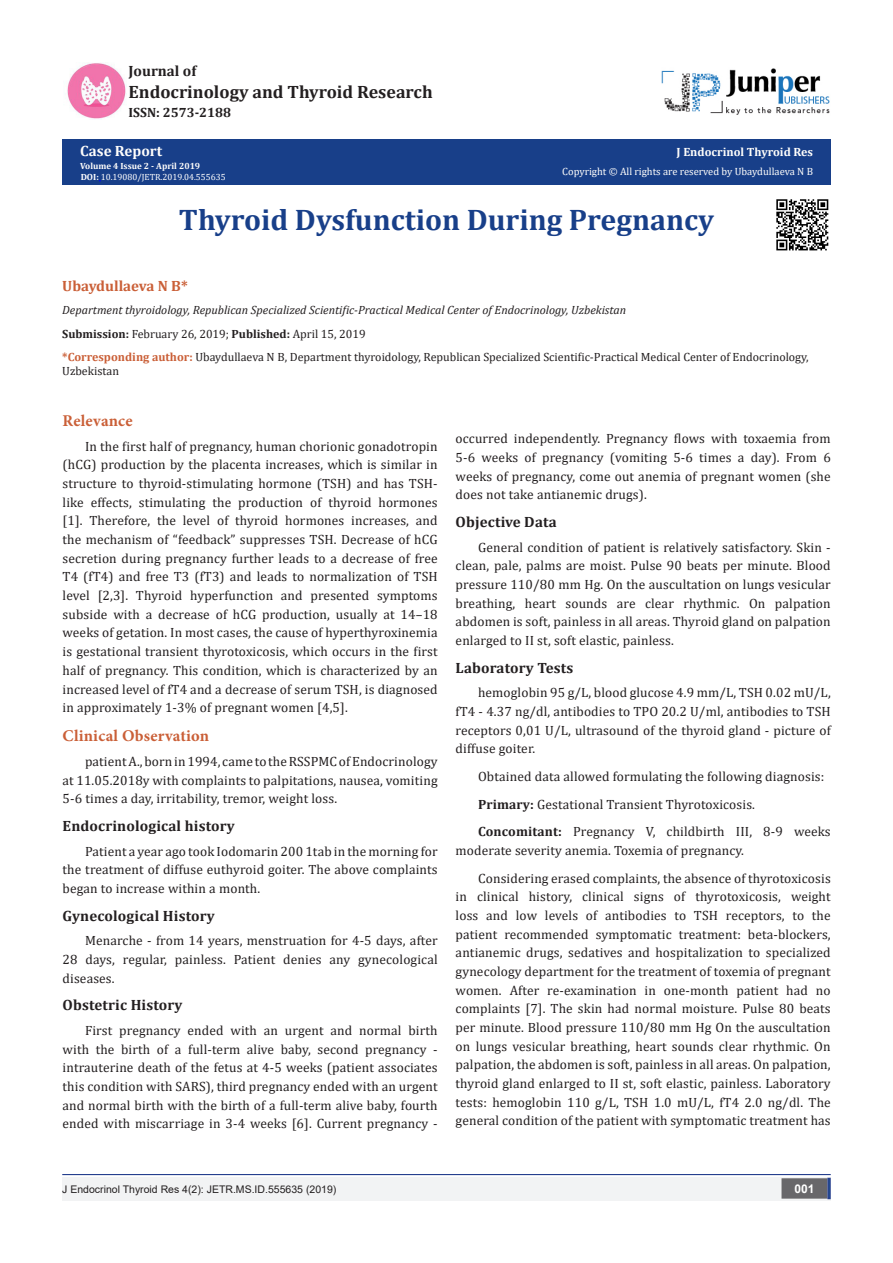
<style>
.page{position:relative;width:893px;height:1263px;background:#fff}
.page>*{position:absolute;margin:0;border:0;box-sizing:border-box;transform-origin:0 0}
.t1{font:700 29.85px "Cambria";color:#183f89}
.t2{font:700 18px "Cambria";color:#231f20}
.t3{font:700 16.5px "Minion Pro";letter-spacing:.01em;color:#ca5f37}
.t4{font:700 15px "Cambria";letter-spacing:.01em;color:#231f20}
.t5{font:700 15px "Cambria";color:#ca5f37}
.t6{font:700 15px "Cambria";color:#fffefc}
.t7{font:13.5px/18.8px "Cambria";letter-spacing:.01em;color:#231f20;text-align:justify}
.t8{font:700 13.5px "Cambria";color:#231f20}
.t9{font:12px/14.4px "Cambria";color:#231f20}
.t10{font:italic 12px "Cambria";color:#231f20}
.t11{font:700 12px "Cambria";color:#fffefc}
.t12{font:700 12px "Arial";color:#fff}
.t13{font:10.5px "Arial";color:#231f20}
.t14{font:10.5px "Cambria";color:#fffefc}
.t15{font:9px "Cambria";color:#fff}
.t16{font:700 9px "Cambria";color:#fffefc}
.s1{font-weight:700}
.s2{font-weight:700;color:#ca5f37}
</style>
<div class="page">
<div style="left:62px;top:140px;width:769px;height:45px;background:#183f89"></div>
<div style="left:62px;top:1177px;width:393px;height:24px;background:#f2f3f4"></div>
<div style="left:455px;top:1177px;width:376px;height:24px;background:#f2f3f4"></div>
<div style="left:782px;top:1179px;width:45px;height:19px;background:#68676a"></div>
<div style="left:781px;top:1178px;width:46px;height:20px;border:2px solid #68676a"></div>
<svg style="left:827px;top:1178px;width:4px;height:21px"></svg>
<hr style="left:62px;top:1174px;width:769px;height:1px;background:#253f8e">
<img style="left:662px;top:68px;width:168px;height:47px">
<img style="left:67px;top:63px;width:59px;height:57px">
<img style="left:776px;top:199px;width:53px;height:52px">
<p class="t4" style="left:129px;top:60px;width:69px">Journal of</p>
<p class="t2" style="left:129px;top:79px;width:306px">Endocrinology and Thyroid Research</p>
<p class="t8" style="left:129px;top:103px;width:104px">ISSN: 2573-2188</p>
<p class="t6" style="left:80px;top:140px;width:83px">Case Report</p>
<p class="t16" style="left:80px;top:160px;width:122px">Volume 4 Issue 2 - April 2019</p>
<p class="t15" style="left:81px;top:172px;width:147px"><span class="s1">DOI:</span> 10.19080/JETR.2019.04.555635</p>
<p class="t11" style="left:677px;top:144px;width:138px">J Endocrinol Thyroid Res</p>
<p class="t14" style="left:562px;top:165px;width:252px">Copyright © All rights are reserved by Ubaydullaeva N B</p>
<p class="t1" style="left:179px;top:199px;width:537px">Thyroid Dysfunction During Pregnancy</p>
<p class="t5" style="left:62px;top:275px;width:127px">Ubaydullaeva N B*</p>
<p class="t10" style="left:62px;top:302px;width:565px">Department thyroidology, Republican Specialized Scientific-Practical Medical Center of Endocrinology, Uzbekistan</p>
<p class="t9" style="left:62px;top:326px;width:305px"><span class="s1">Submission:</span> February 26, 2019; <span class="s1">Published:</span> April 15, 2019</p>
<p class="t9" style="left:62px;top:350px;width:748px"><span class="s2">*Corresponding author:</span> Ubaydullaeva N B, Department thyroidology, Republican Specialized Scientific-Practical Medical Center of Endocrinology,<br>Uzbekistan</p>
<p class="t3" style="left:63px;top:409px;width:71px">Relevance</p>
<p class="t7" style="left:63px;top:437px;width:377px;text-indent:22px">In the first half of pregnancy, human chorionic gonadotropin (hCG) production by the placenta increases, which is similar in structure to thyroid-stimulating hormone (TSH) and has TSH&shy;like effects, stimulating the production of thyroid hormones [1]. Therefore, the level of thyroid hormones increases, and the mechanism of “feedback” suppresses TSH. Decrease of hCG secretion during pregnancy further leads to a decrease of free T4 (fT4) and free T3 (fT3) and leads to normalization of TSH level [2,3]. Thyroid hyperfunction and presented symptoms subside with a decrease of hCG production, usually at 14–18 weeks of getation. In most cases, the cause of hyperthyroxinemia is gestational transient thyrotoxicosis, which occurs in the first half of pregnancy. This condition, which is characterized by an increased level of fT4 and a decrease of serum TSH, is diagnosed in approximately 1-3% of pregnant women [4,5].</p>
<p class="t3" style="left:63px;top:724px;width:148px">Clinical Observation</p>
<p class="t7" style="left:63px;top:752px;width:377px;text-indent:22px">patient A., born in 1994, came to the RSSPMC of Endocrinology at 11.05.2018y with complaints to palpitations, nausea, vomiting 5-6 times a day, irritability, tremor, weight loss.</p>
<p class="t4" style="left:63px;top:815px;width:174px">Endocrinological history</p>
<p class="t7" style="left:63px;top:842px;width:377px;text-indent:22px">Patient a year ago took Iodomarin 200 1tab in the morning for the treatment of diffuse euthyroid goiter. The above complaints began to increase within a month.</p>
<p class="t4" style="left:63px;top:905px;width:154px">Gynecological History</p>
<p class="t7" style="left:63px;top:931px;width:377px;text-indent:22px">Menarche - from 14 years, menstruation for 4-5 days, after 28 days, regular, painless. Patient denies any gynecological diseases.</p>
<p class="t4" style="left:63px;top:995px;width:121px">Obstetric History</p>
<p class="t7" style="left:63px;top:1021px;width:377px;text-indent:22px">First pregnancy ended with an urgent and normal birth with the birth of a full-term alive baby, second pregnancy - intrauterine death of the fetus at 4-5 weeks (patient associates this condition with SARS), third pregnancy ended with an urgent and normal birth with the birth of a full-term alive baby, fourth ended with miscarriage in 3-4 weeks [6]. Current pregnancy -</p>
<p class="t7" style="left:456px;top:429px;width:377px">occurred independently. Pregnancy flows with toxaemia from 5-6 weeks of pregnancy (vomiting 5-6 times a day). From 6 weeks of pregnancy, come out anemia of pregnant women (she does not take antianemic drugs).</p>
<p class="t4" style="left:456px;top:511px;width:103px">Objective Data</p>
<p class="t7" style="left:456px;top:537px;width:377px;text-indent:22px">General condition of patient is relatively satisfactory. Skin - clean, pale, palms are moist. Pulse 90 beats per minute. Blood pressure 110/80 mm Hg. On the auscultation on lungs vesicular breathing, heart sounds are clear rhythmic. On palpation abdomen is soft, painless in all areas. Thyroid gland on palpation enlarged to II st, soft elastic, painless.</p>
<p class="t4" style="left:456px;top:657px;width:119px">Laboratory Tests</p>
<p class="t7" style="left:456px;top:683px;width:377px;text-indent:22px">hemoglobin 95 g/L, blood glucose 4.9 mm/L, TSH 0.02 mU/L, fT4 - 4.37 ng/dl, antibodies to TPO 20.2 U/ml, antibodies to TSH receptors 0,01 U/L, ultrasound of the thyroid gland - picture of diffuse goiter.</p>
<p class="t7" style="left:478px;top:767px;width:348px">Obtained data allowed formulating the following diagnosis:</p>
<p class="t7" style="left:478px;top:794px;width:278px"><span class="s1">Primary:</span> Gestational Transient Thyrotoxicosis.</p>
<p class="t7" style="left:456px;top:822px;width:377px;text-indent:22px"><span class="s1">Concomitant:</span> Pregnancy V, childbirth III, 8-9 weeks moderate severity anemia. Toxemia of pregnancy.</p>
<p class="t7" style="left:456px;top:868px;width:377px;text-indent:22px">Considering erased complaints, the absence of thyrotoxicosis in clinical history, clinical signs of thyrotoxicosis, weight loss and low levels of antibodies to TSH receptors, to the patient recommended symptomatic treatment: beta-blockers, antianemic drugs, sedatives and hospitalization to specialized gynecology department for the treatment of toxemia of pregnant women. After re-examination in one-month patient had no complaints [7]. The skin had normal moisture. Pulse 80 beats per minute. Blood pressure 110/80 mm Hg On the auscultation on lungs vesicular breathing, heart sounds clear rhythmic. On palpation, the abdomen is soft, painless in all areas. On palpation, thyroid gland enlarged to II st, soft elastic, painless. Laboratory tests: hemoglobin 110 g/L, TSH 1.0 mU/L, fT4 2.0 ng/dl. The general condition of the patient with symptomatic treatment has</p>
<p class="t13" style="left:62px;top:1182px;width:276px">J Endocrinol Thyroid Res 4(2): JETR.MS.ID.555635 (2019)</p>
<p class="t12" style="left:794px;top:1180px;width:22px">001</p>
</div>
